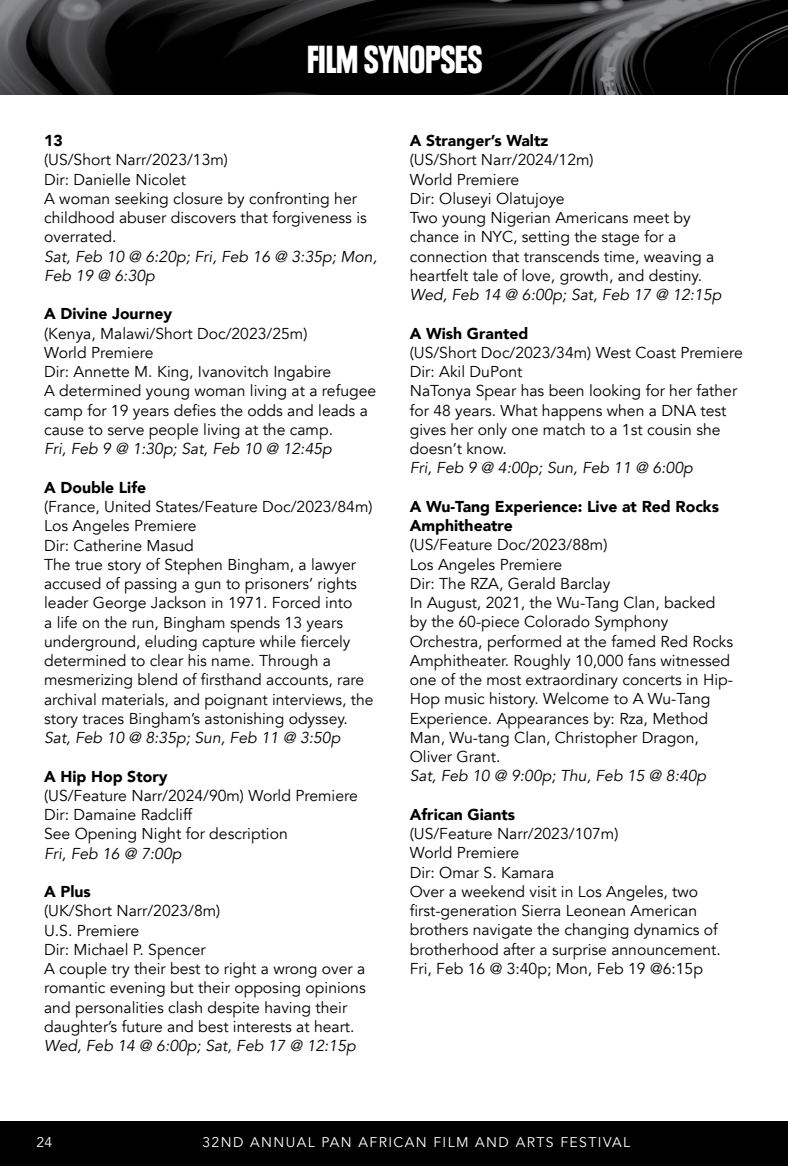
<style>
.page{position:relative;width:788px;height:1166px;background:#fff}
.page>*{position:absolute;margin:0;border:0;box-sizing:border-box;transform-origin:0 0}
.t1{font:900 condensed 38.5px "Plak";letter-spacing:-.01em;color:#fff}
.t2{font:15.75px/19.2px "Avenir";color:#000}
.t3{font:italic 15.75px/19.2px "Avenir";color:#000}
.t4{font:900 15.75px/19.2px "Avenir";color:#000}
.t5{font:14px "Avenir";letter-spacing:.1em;color:#fff}
</style>
<div class="page">
<div style="left:0;top:1121px;width:788px;height:45px;background:#000"></div>
<img style="left:0;top:0;width:788px;height:94px">
<h1 class="t1" style="left:307px;top:37px;width:177px">FILM SYNOPSES</h1>
<p class="t4" style="left:44px;top:131px;width:20px">13</p>
<p class="t2" style="left:44px;top:151px;width:324px">(US/Short Narr/2023/13m)<br>Dir: Danielle Nicolet<br>A woman seeking closure by confronting her childhood abuser discovers that forgiveness is overrated.</p>
<p class="t3" style="left:44px;top:247px;width:334px">Sat, Feb 10 @ 6:20p; Fri, Feb 16 @ 3:35p; Mon,<br>Feb 19 @ 6:30p</p>
<p class="t4" style="left:44px;top:304px;width:130px">A Divine Journey</p>
<p class="t2" style="left:44px;top:324px;width:333px">(Kenya, Malawi/Short Doc/2023/25m)<br>World Premiere<br>Dir: Annette M. King, Ivanovitch Ingabire<br>A determined young woman living at a refugee camp for 19 years defies the odds and leads a cause to serve people living at the camp.</p>
<p class="t3" style="left:44px;top:439px;width:289px">Fri, Feb 9 @ 1:30p; Sat, Feb 10 @ 12:45p</p>
<p class="t4" style="left:44px;top:477px;width:104px">A Double Life</p>
<p class="t2" style="left:44px;top:497px;width:331px">(France, United States/Feature Doc/2023/84m)<br>Los Angeles Premiere<br>Dir: Catherine Masud<br>The true story of Stephen Bingham, a lawyer accused of passing a gun to prisoners’ rights leader George Jackson in 1971. Forced into<br>a life on the run, Bingham spends 13 years underground, eluding capture while fiercely determined to clear his name. Through a mesmerizing blend of firsthand accounts, rare archival materials, and poignant interviews, the story traces Bingham’s astonishing odyssey.</p>
<p class="t3" style="left:44px;top:728px;width:298px">Sat, Feb 10 @ 8:35p; Sun, Feb 11 @ 3:50p</p>
<p class="t4" style="left:44px;top:766px;width:125px">A Hip Hop Story</p>
<p class="t2" style="left:44px;top:786px;width:315px">(US/Feature Narr/2024/90m) World Premiere<br>Dir: Damaine Radcliff<br>See Opening Night for description</p>
<p class="t3" style="left:44px;top:843px;width:139px">Fri, Feb 16 @ 7:00p</p>
<p class="t4" style="left:44px;top:881px;width:48px">A Plus</p>
<p class="t2" style="left:44px;top:901px;width:323px">(UK/Short Narr/2023/8m)<br>U.S. Premiere<br>Dir: Michael P. Spencer<br>A couple try their best to right a wrong over a romantic evening but their opposing opinions and personalities clash despite having their daughter’s future and best interests at heart.</p>
<p class="t3" style="left:44px;top:1036px;width:313px">Wed, Feb 14 @ 6:00p; Sat, Feb 17 @ 12:15p</p>
<p class="t4" style="left:410px;top:130px;width:140px">A Stranger’s Waltz</p>
<p class="t2" style="left:410px;top:150px;width:306px">(US/Short Narr/2024/12m)<br>World Premiere<br>Dir: Oluseyi Olatujoye<br>Two young Nigerian Americans meet by chance in NYC, setting the stage for a connection that transcends time, weaving a heartfelt tale of love, growth, and destiny.</p>
<p class="t3" style="left:410px;top:285px;width:313px">Wed, Feb 14 @ 6:00p; Sat, Feb 17 @ 12:15p</p>
<p class="t4" style="left:410px;top:323px;width:120px">A Wish Granted</p>
<p class="t2" style="left:410px;top:343px;width:334px">(US/Short Doc/2023/34m) West Coast Premiere Dir: Akil DuPont<br>NaTonya Spear has been looking for her father for 48 years. What happens when a DNA test gives her only one match to a 1st cousin she doesn’t know.</p>
<p class="t3" style="left:410px;top:458px;width:284px">Fri, Feb 9 @ 4:00p; Sun, Feb 11 @ 6:00p</p>
<p class="t4" style="left:410px;top:496px;width:311px">A Wu-Tang Experience: Live at Red Rocks<br>Amphitheatre</p>
<p class="t2" style="left:410px;top:535px;width:325px">(US/Feature Doc/2023/88m)<br>Los Angeles Premiere<br>Dir: The RZA, Gerald Barclay<br>In August, 2021, the Wu-Tang Clan, backed by the 60-piece Colorado Symphony Orchestra, performed at the famed Red Rocks Amphitheater. Roughly 10,000 fans witnessed one of the most extraordinary concerts in Hip-Hop music history. Welcome to A Wu-Tang Experience. Appearances by: Rza, Method Man, Wu-tang Clan, Christopher Dragon, Oliver Grant.</p>
<p class="t3" style="left:410px;top:766px;width:298px">Sat, Feb 10 @ 9:00p; Thu, Feb 15 @ 8:40p</p>
<p class="t4" style="left:410px;top:804px;width:107px">African Giants</p>
<p class="t2" style="left:410px;top:824px;width:312px">(US/Feature Narr/2023/107m)<br>World Premiere<br>Dir: Omar S. Kamara<br>Over a weekend visit in Los Angeles, two first-generation Sierra Leonean American brothers navigate the changing dynamics of brotherhood after a surprise announcement.<br>Fri, Feb 16 @ 3:40p; Mon, Feb 19 @6:15p</p>
<p class="t5" style="left:37px;top:1133px;width:17px">24</p>
<p class="t5" style="left:202px;top:1133px;width:429px">32ND ANNUAL PAN AFRICAN FILM AND ARTS FESTIVAL</p>
</div>
